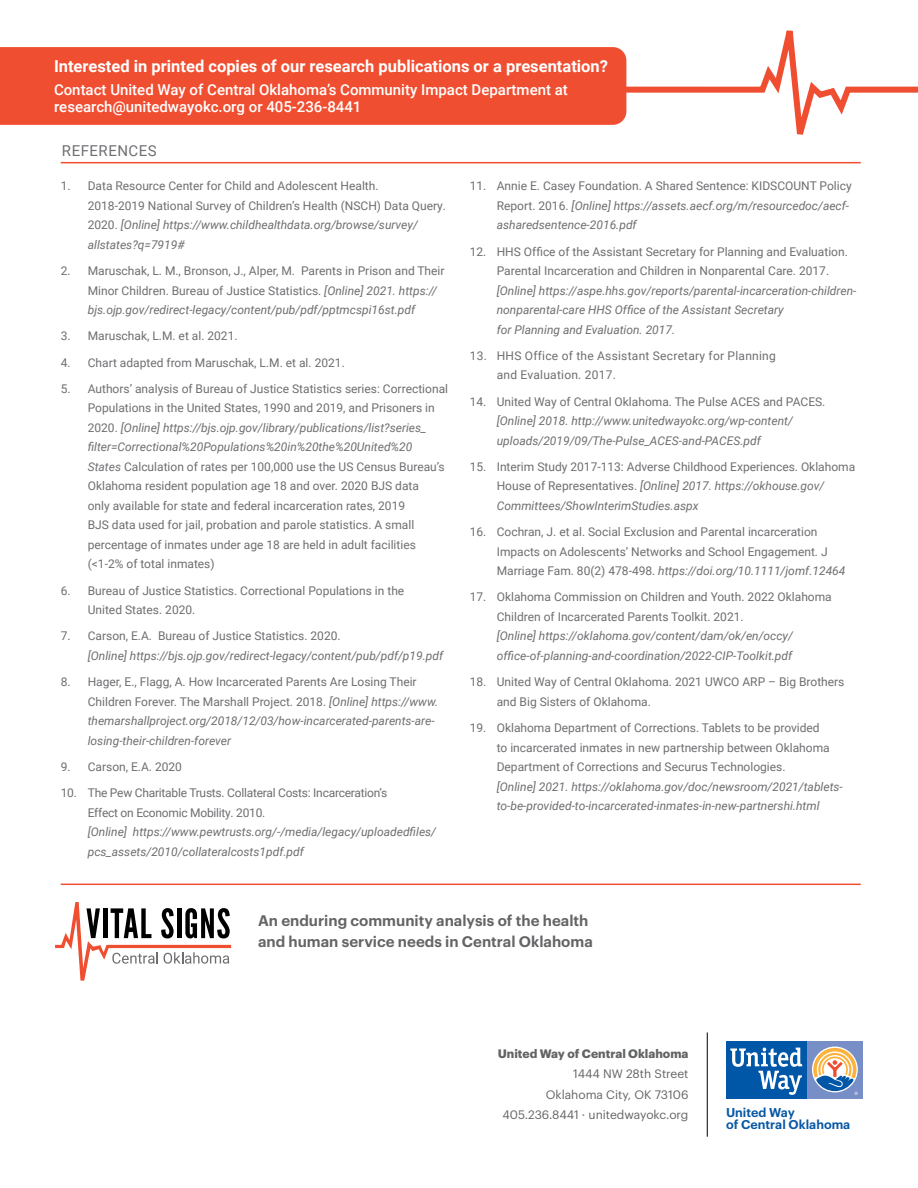
<style>
.page{position:relative;width:918px;height:1188px;background:#fff}
.page>*{position:absolute;margin:0;border:0;box-sizing:border-box;transform-origin:0 0}
.t1{font:700 16.5px "Roboto";color:#fff}
.t2{font:600 15px/20.4px "Graphik";color:#636466}
.t3{font:15px "Roboto";color:#fff}
.t4{font:500 15px "Roboto";color:#fff}
.t5{font:15px "Roboto";letter-spacing:.035em;color:#6f7073}
.t6{font:600 12.45px/12.5px "Graphik";color:#0858a5}
.t7{font:12px/19.5px "Roboto";color:#6d6e71}
.t8{font:italic 12px/19.5px "Roboto";color:#6d6e71}
.t9{font:12px/19.5px "Roboto";letter-spacing:-.02em;color:#6d6e71}
.t10{font:12px/20.4px "Graphik";color:#636466;text-align:right}
.t11{font:12px/19.5px "Roboto";letter-spacing:.02em;color:#6d6e71}
.t12{font:700 12px "Graphik";color:#636466}
.s1{font-style:italic}
.s2{font-style:normal}
</style>
<div class="page">
<div style="left:807px;top:1041px;width:56px;height:58px;background:#788ec7"></div>
<div style="left:726px;top:1041px;width:81px;height:58px;background:#0056a7"></div>
<svg style="left:730px;top:1048px;width:72px;height:47px"></svg>
<svg style="left:813px;top:1048px;width:45px;height:47px"></svg>
<hr style="left:707px;top:1032px;width:1px;height:105px;background:#000">
<svg style="left:55px;top:902px;width:176px;height:79px"></svg>
<svg style="left:611px;top:30px;width:307px;height:134px"></svg>
<hr style="left:61px;top:162px;width:800px;height:1px;background:#f04e31">
<hr style="left:61px;top:884px;width:800px;height:1px;background:#f04e31">
<div style="left:0;top:47px;width:626px;height:78px;background:#f04e31"></div>
<h1 class="t1" style="left:54px;top:55px;width:556px">Interested in printed copies of our research publications or a presentation?</h1>
<p class="t4" style="left:54px;top:80px;width:515px">Contact United Way of Central Oklahoma’s Community Impact Department at</p>
<p class="t3" style="left:275px;top:79px;width:54px">lahoma’</p>
<p class="t3" style="left:403px;top:79px;width:163px">ty Impact Department at</p>
<p class="t3" style="left:54px;top:95px;width:304px">research@unitedwayokc.org or 405-236-8441</p>
<p class="t5" style="left:62px;top:140px;width:96px">REFERENCES</p>
<p class="t7" style="left:88px;top:176px;width:360px;text-indent:-27px">1. Data Resource Center for Child and Adolescent Health.<br>2018-2019 National Survey of Children’s Health (NSCH) Data Query.<br>2020. <span class="s1">[Online] https://www.childhealthdata.org/browse/survey/ allstates?q=7919#</span></p>
<p class="t7" style="left:88px;top:261px;width:358px;text-indent:-27px">2. Maruschak, L. M., Bronson, J., Alper, M. Parents in Prison and Their<br>Minor Children. Bureau of Justice Statistics. <span class="s1">[Online] 2021. https:// bjs.ojp.gov/redirect-legacy/content/pub/pdf/pptmcspi16st.pdf</span></p>
<p class="t7" style="left:61px;top:326px;width:178px">3. Maruschak, L.M. et al. 2021.</p>
<p class="t7" style="left:61px;top:352px;width:286px">4. Chart adapted from Maruschak, L.M. et al. 2021.</p>
<p class="t7" style="left:88px;top:378px;width:362px;text-indent:-27px">5. Authors’ analysis of Bureau of Justice Statistics series: Correctional Populations in the United States, 1990 and 2019, and Prisoners in 2020. <span class="s1">[Online] https://bjs.ojp.gov/library/publications/list?series_ filter=Correctional%20Populations%20in%20the%20United%20<br>States</span> Calculation of rates per 100,000 use the US Census Bureau’s Oklahoma resident population age 18 and over. 2020 BJS data<br>only available for state and federal incarceration rates, 2019<br>BJS data used for jail, probation and parole statistics. A small percentage of inmates under age 18 are held in adult facilities (&lt;1-2% of total inmates)</p>
<p class="t7" style="left:88px;top:580px;width:318px;text-indent:-27px">6. Bureau of Justice Statistics. Correctional Populations in the<br>United States. 2020.</p>
<p class="t7" style="left:61px;top:626px;width:281px">7. Carson, E.A. Bureau of Justice Statistics. 2020.</p>
<p class="t8" style="left:88px;top:645px;width:357px">[Online] https://bjs.ojp.gov/redirect-legacy/content/pub/pdf/p19.pdf</p>
<p class="t8" style="left:88px;top:672px;width:352px;text-indent:-27px"><span class="s2">8. Hager, E., Flagg, A. How Incarcerated Parents Are Losing Their Children Forever. The Marshall Project. 2018.</span> [Online] https://www. themarshallproject.org/2018/12/03/how-incarcerated-parents-are&shy;losing-their-children-forever</p>
<p class="t7" style="left:61px;top:757px;width:123px">9. Carson, E.A. 2020</p>
<p class="t9" style="left:88px;top:783px;width:301px;text-indent:-27px">10. The Pew Charitable Trusts. Collateral Costs: Incarceration’s<br>Effect on Economic Mobility. 2010.</p>
<p class="t8" style="left:88px;top:822px;width:350px">[Online] https://www.pewtrusts.org/-/media/legacy/uploadedfiles/ pcs_assets/2010/collateralcosts1pdf.pdf</p>
<p class="t8" style="left:497px;top:176px;width:357px;text-indent:-27px"><span class="s2">11. Annie E. Casey Foundation. A Shared Sentence: KIDSCOUNT Policy<br>Report. 2016.</span> [Online] https://assets.aecf.org/m/resourcedoc/aecf&shy;asharedsentence-2016.pdf</p>
<p class="t7" style="left:497px;top:241px;width:353px;text-indent:-27px">12. HHS Office of the Assistant Secretary for Planning and Evaluation.<br>Parental Incarceration and Children in Nonparental Care. 2017.</p>
<p class="t8" style="left:497px;top:280px;width:361px">[Online] https://aspe.hhs.gov/reports/parental-incarceration-children&shy;nonparental-care HHS Office of the Assistant Secretary<br>for Planning and Evaluation. 2017.</p>
<p class="t11" style="left:497px;top:346px;width:281px;text-indent:-27px">13. HHS Office of the Assistant Secretary for Planning and Evaluation. 2017.</p>
<p class="t7" style="left:470px;top:391px;width:357px">14. United Way of Central Oklahoma. The Pulse ACES and PACES.</p>
<p class="t8" style="left:497px;top:411px;width:298px">[Online] 2018. http://www.unitedwayokc.org/wp-content/ uploads/2019/09/The-Pulse_ACES-and-PACES.pdf</p>
<p class="t7" style="left:497px;top:457px;width:360px;text-indent:-27px">15. Interim Study 2017-113: Adverse Childhood Experiences. Oklahoma<br>House of Representatives. <span class="s1">[Online] 2017. https://okhouse.gov/<br>Committees/ShowInterimStudies.aspx</span></p>
<p class="t7" style="left:497px;top:522px;width:350px;text-indent:-27px">16. Cochran, J. et al. Social Exclusion and Parental incarceration<br>Impacts on Adolescents’ Networks and School Engagement. J<br>Marriage Fam. 80(2) 478-498. <span class="s1">https://doi.org/10.1111/jomf.12464</span></p>
<p class="t7" style="left:497px;top:587px;width:337px;text-indent:-27px">17. Oklahoma Commission on Children and Youth. 2022 Oklahoma<br>Children of Incarcerated Parents Toolkit. 2021.</p>
<p class="t8" style="left:497px;top:626px;width:298px">[Online] https://oklahoma.gov/content/dam/ok/en/occy/ office-of-planning-and-coordination/2022-CIP-Toolkit.pdf</p>
<p class="t7" style="left:497px;top:672px;width:349px;text-indent:-27px">18. United Way of Central Oklahoma. 2021 UWCO ARP – Big Brothers and Big Sisters of Oklahoma.</p>
<p class="t7" style="left:497px;top:718px;width:335px;text-indent:-27px">19. Oklahoma Department of Corrections. Tablets to be provided to incarcerated inmates in new partnership between Oklahoma<br>Department of Corrections and Securus Technologies.</p>
<p class="t8" style="left:497px;top:776px;width:348px">[Online] 2021. https://oklahoma.gov/doc/newsroom/2021/tablets&shy;to-be-provided-to-incarcerated-inmates-in-new-partnershi.html</p>
<p class="t2" style="left:258px;top:909px;width:336px">An enduring community analysis of the health and human service needs in Central Oklahoma</p>
<p class="t12" style="left:498px;top:1044px;width:192px">United Way of Central Oklahoma</p>
<p class="t10" style="left:503px;top:1063px;width:187px">1444 NW 28th Street<br>Oklahoma City, OK 73106<br>405.236.8441 · unitedwayokc.org</p>
<p class="t6" style="left:726px;top:1105px;width:126px">United Way<br>of Central Oklahoma</p>
</div>
